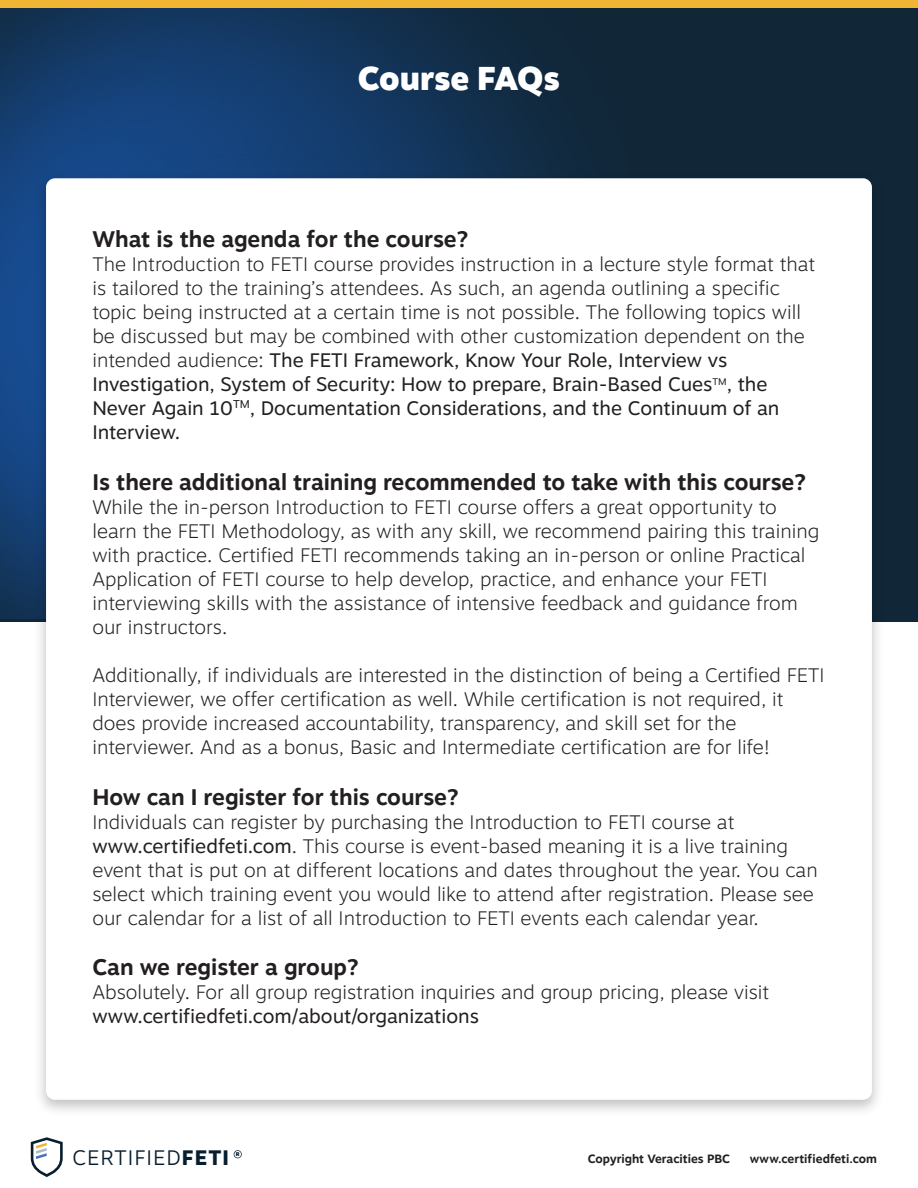
<style>
.page{position:relative;width:918px;height:1188px;background:#fff}
.page>*{position:absolute;margin:0;border:0;box-sizing:border-box;transform-origin:0 0}
.t1{font:900 33px "Motiva Sans";letter-spacing:-.01em;color:#fff}
.t2{font:700 22.5px "Motiva Sans";color:#231f20}
.t3{font:300 21px "Motiva Sans";letter-spacing:.05em;color:#081e2e}
.t4{font:100 19.5px/24px "Motiva Sans";color:#231f20}
.t5{font:19.5px "Motiva Sans";color:#231f20}
.t6{font:700 12px "Motiva Sans";color:#231f20}
.t7{font:900 5.4px "Motiva Sans";color:#081e2e}
.s1{font-weight:400}
.s2{font-weight:800}
</style>
<div class="page">
<div style="left:0;top:0;width:918px;height:622px;background:#112738"></div>
<img style="left:0;top:7px;width:627px;height:612px">
<div style="left:0;top:0;width:918px;height:7px;background:#efb533"></div>
<svg style="left:31px;top:1137px;width:32px;height:40px"></svg>
<svg style="left:234px;top:1150px;width:8px;height:8px"></svg>
<img style="left:30px;top:167px;width:848px;height:944px">
<div style="left:46px;top:178px;width:826px;height:922px;background:#fff;border-radius:9px"></div>
<h1 class="t1" style="left:358px;top:54px;width:204px">Course FAQs</h1>
<p class="t2" style="left:92px;top:222px;width:377px">What is the agenda for the course?</p>
<p class="t4" style="left:92px;top:251px;width:725px">The Introduction to FETI course provides instruction in a lecture style format that is tailored to the training’s attendees. As such, an agenda outlining a specific topic being instructed at a certain time is not possible. The following topics will be discussed but may be combined with other customization dependent on the intended audience: <span class="s1">The FETI Framework, Know Your Role, Interview vs Investigation, System of Security: How to prepare, Brain-Based Cues</span><sup>TM</sup><span class="s1">, the Never Again 10</span><sup>TM</sup><span class="s1">, Documentation Considerations, and the Continuum of an Interview.</span></p>
<p class="t2" style="left:92px;top:465px;width:715px">Is there additional training recommended to take with this course?</p>
<p class="t4" style="left:92px;top:494px;width:728px">While the in-person Introduction to FETI course offers a great opportunity to learn the FETI Methodology, as with any skill, we recommend pairing this training with practice. Certified FETI recommends taking an in-person or online Practical Application of FETI course to help develop, practice, and enhance your FETI interviewing skills with the assistance of intensive feedback and guidance from our instructors.</p>
<p class="t4" style="left:92px;top:662px;width:734px">Additionally, if individuals are interested in the distinction of being a Certified FETI Interviewer, we offer certification as well. While certification is not required, it does provide increased accountability, transparency, and skill set for the interviewer. And as a bonus, Basic and Intermediate certification are for life!</p>
<p class="t2" style="left:92px;top:780px;width:368px">How can I register for this course?</p>
<p class="t4" style="left:92px;top:809px;width:727px">Individuals can register by purchasing the Introduction to FETI course at <span class="s1">www.certifiedfeti.com</span>. This course is event-based meaning it is a live training event that is put on at different locations and dates throughout the year. You can select which training event you would like to attend after registration. Please see our calendar for a list of all Introduction to FETI events each calendar year.</p>
<p class="t2" style="left:92px;top:951px;width:268px">Can we register a group?</p>
<p class="t4" style="left:92px;top:980px;width:678px">Absolutely. For all group registration inquiries and group pricing, please visit</p>
<p class="t5" style="left:92px;top:1002px;width:388px">www.certifiedfeti.com/about/organizations</p>
<p class="t3" style="left:72px;top:1142px;width:158px">CERTIFIED<span class="s2">FETI</span></p>
<p class="t7" style="left:236px;top:1150px;width:5px">R</p>
<p class="t6" style="left:588px;top:1150px;width:144px">Copyright Veracities PBC</p>
<p class="t6" style="left:750px;top:1150px;width:129px">www.certifiedfeti.com</p>
</div>
